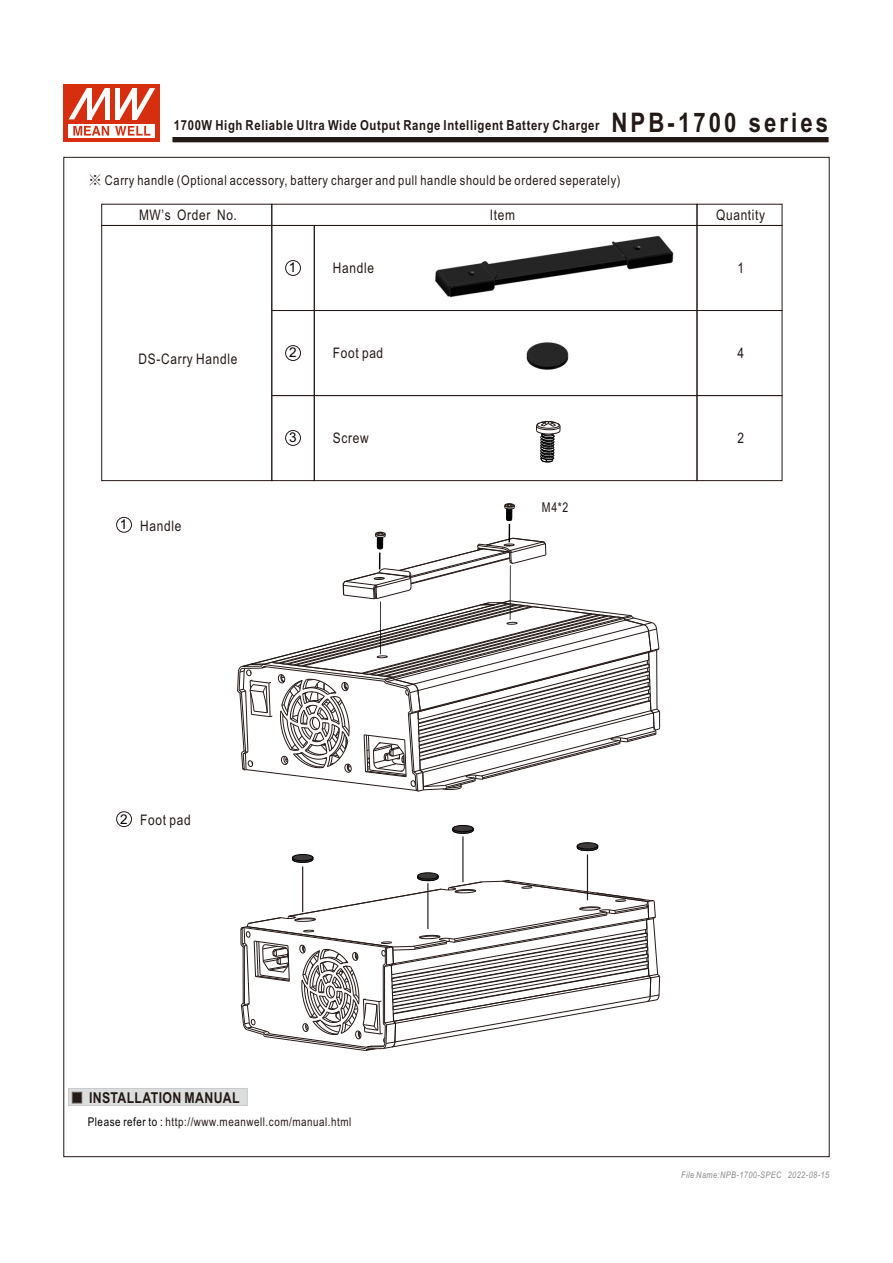
<style>
.page{position:relative;width:893px;height:1263px;background:#fff}
.page>*{position:absolute;margin:0;border:0;box-sizing:border-box;transform-origin:0 0}
.t1{font:700 15px "Arial Narrow";letter-spacing:.025em;color:#231916}
.t2{font:14.55px "Arial Narrow";letter-spacing:.045em;color:#231916}
.t3{font:700 13.8px "Arial Narrow";letter-spacing:.045em;color:#231916}
.t4{font:13.5px "Arial Narrow";letter-spacing:.045em;color:#231916}
.t5{font:13.5px "Arial";color:#000}
.t6{font:13.5px "Arial Narrow";letter-spacing:.045em;color:#231916;scale:.95 1}
.t7{font:12px "Arial Narrow";letter-spacing:.045em;color:#231916}
.t8{font:italic 9px "Arial Narrow";letter-spacing:.045em;color:#898989}
.s1{font-size:27px}
.s2{font-family:"Inn Ming";font-weight:500}
.s3{color:#000}
</style>
<div class="page">
<svg style="left:68px;top:1088px;width:180px;height:18px;background:#d3d4d4"></svg>
<div style="left:116px;top:517px;width:16px;height:15px;border:1px solid #231916;border-radius:50%"></div>
<div style="left:116px;top:811px;width:16px;height:16px;border:1px solid #231916;border-radius:50%"></div>
<svg style="left:577px;top:842px;width:21px;height:9px"></svg>
<hr style="left:587px;top:854px;width:1px;height:46px;background:#231916">
<hr style="left:463px;top:836px;width:1px;height:46px;background:#231916">
<hr style="left:302px;top:866px;width:1px;height:46px;background:#231916">
<svg style="left:452px;top:825px;width:22px;height:9px"></svg>
<svg style="left:241px;top:872px;width:419px;height:179px"></svg>
<svg style="left:292px;top:854px;width:21px;height:9px"></svg>
<div style="left:102px;top:225px;width:170px;height:256px;border:1px solid #231916"></div>
<div style="left:314px;top:225px;width:383px;height:86px;border:1px solid #231916"></div>
<div style="left:314px;top:310px;width:383px;height:86px;border:1px solid #231916"></div>
<div style="left:697px;top:225px;width:85px;height:86px;border:1px solid #231916"></div>
<div style="left:697px;top:310px;width:85px;height:86px;border:1px solid #231916"></div>
<div style="left:285px;top:260px;width:16px;height:16px;border:1px solid #231916;border-radius:50%"></div>
<div style="left:285px;top:345px;width:16px;height:16px;border:1px solid #231916;border-radius:50%"></div>
<img style="left:526px;top:342px;width:43px;height:28px">
<img style="left:434px;top:235px;width:240px;height:62px">
<div style="left:272px;top:395px;width:42px;height:86px;border:1px solid #231916"></div>
<div style="left:314px;top:395px;width:383px;height:86px;border:1px solid #231916"></div>
<div style="left:697px;top:395px;width:85px;height:86px;border:1px solid #231916"></div>
<div style="left:285px;top:430px;width:16px;height:16px;border:1px solid #231916;border-radius:50%"></div>
<svg style="left:536px;top:421px;width:25px;height:42px"></svg>
<svg style="left:237px;top:503px;width:423px;height:289px"></svg>
<div style="left:64px;top:84px;width:96px;height:58px;background:#d62e0f"></div>
<svg style="left:69px;top:124px;width:86px;height:13px"></svg>
<svg style="left:115px;top:126px;width:35px;height:10px"></svg>
<svg style="left:73px;top:126px;width:36px;height:10px"></svg>
<svg style="left:69px;top:88px;width:86px;height:31px"></svg>
<svg style="left:172px;top:137px;width:657px;height:6px;background:#3b322f"></svg>
<p class="t3" style="left:174px;top:120px;width:656px">1700W High Reliable Ultra Wide Output Range Intelligent Battery Charger <span class="s1">NPB-1700 series</span></p>
<p class="t4" style="left:88px;top:175px;width:534px"><span class="s2">※</span> Carry handle (Optional accessory, battery charger and pull handle should be ordered seperately)</p>
<p class="t2" style="left:139px;top:209px;width:99px">MW’s Order No.</p>
<p class="t2" style="left:139px;top:353px;width:100px">DS-Carry Handle</p>
<p class="t5" style="left:120px;top:519px;width:9px">1</p>
<p class="t2" style="left:140px;top:520px;width:43px">Handle</p>
<p class="t5" style="left:289px;top:262px;width:9px">1</p>
<p class="t5" style="left:289px;top:348px;width:9px">2</p>
<p class="t2" style="left:333px;top:262px;width:43px">Handle</p>
<p class="t2" style="left:333px;top:347px;width:52px">Foot pad</p>
<p class="t2" style="left:490px;top:209px;width:27px">Item</p>
<p class="t2" style="left:716px;top:209px;width:51px">Quantity</p>
<p class="t2" style="left:737px;top:262px;width:8px">1</p>
<p class="t2" style="left:737px;top:347px;width:8px">4</p>
<p class="t5" style="left:289px;top:432px;width:9px">3</p>
<p class="t2" style="left:333px;top:432px;width:37px">Screw</p>
<p class="t2" style="left:737px;top:432px;width:8px">2</p>
<p class="t6" style="left:542px;top:503px;width:29px">M4*2</p>
<p class="t5" style="left:120px;top:814px;width:9px">2</p>
<p class="t2" style="left:140px;top:814px;width:52px">Foot pad</p>
<p class="t1" style="left:89px;top:1092px;width:152px">INSTALLATION MANUAL</p>
<p class="t7" style="left:88px;top:1117px;width:265px"><span class="s3">Please refer to :</span> http://www.meanwell.com/manual.html</p>
<p class="t8" style="left:681px;top:1171px;width:150px">File Name:NPB-1700-SPEC 2022-08-15</p>
</div>
